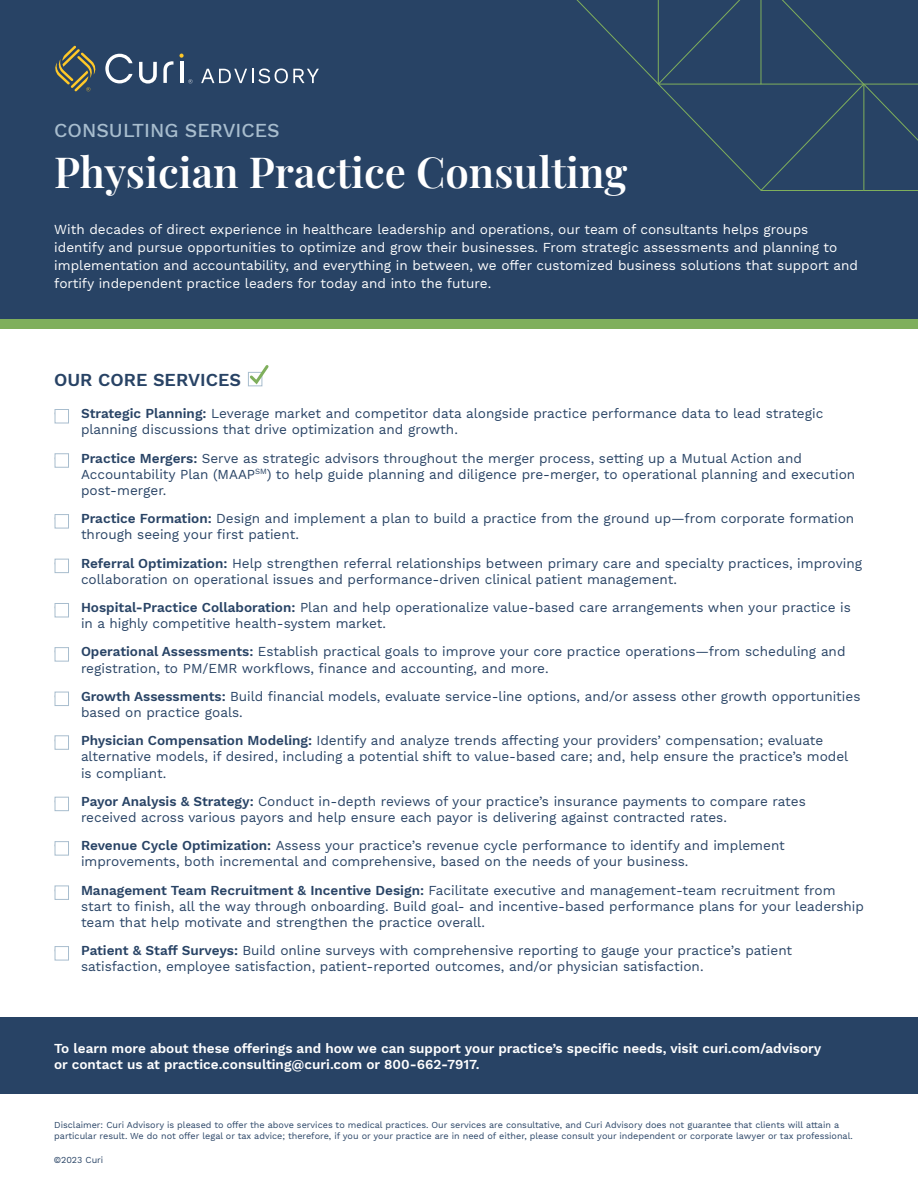
<style>
.page{position:relative;width:918px;height:1188px;background:#fff}
.page>*{position:absolute;margin:0;border:0;box-sizing:border-box;transform-origin:0 0}
.t1{font:600 42px "Playfair Display";color:#fff}
.t2{font:500 19.5px "Work Sans";color:#a8bdce}
.t3{font:600 18px "Work Sans";color:#284365}
.t4{font:13.5px/16.2px "Work Sans";color:#284365}
.t5{font:13.5px/18px "Work Sans";color:#fff}
.t6{font:600 13.5px/16.2px "Work Sans";color:#fff}
.t7{font:9px/10.8px "Work Sans";color:#284365}
.s1{font-weight:600}
</style>
<div class="page">
<div style="left:0;top:1018px;width:918px;height:76px;background:#284365"></div>
<div style="left:0;top:0;width:918px;height:326px;background:#284365"></div>
<div style="left:0;top:319px;width:918px;height:10px;background:#7faf5c"></div>
<svg style="left:105px;top:54px;width:28px;height:29px"></svg>
<svg style="left:139px;top:62px;width:18px;height:22px"></svg>
<svg style="left:163px;top:61px;width:10px;height:22px"></svg>
<hr style="left:180px;top:61px;width:3px;height:22px;background:#fff">
<svg style="left:188px;top:79px;width:5px;height:4px"></svg>
<svg style="left:179px;top:54px;width:5px;height:4px"></svg>
<svg style="left:55px;top:46px;width:41px;height:45px"></svg>
<svg style="left:201px;top:69px;width:118px;height:14px"></svg>
<svg style="left:576px;top:0;width:342px;height:191px"></svg>
<hr style="left:761px;top:190px;width:103px;height:1px;background:#7faf5c">
<hr style="left:864px;top:190px;width:54px;height:1px;background:#7faf5c">
<hr style="left:864px;top:84px;width:1px;height:107px;background:#7faf5c">
<div style="left:55px;top:409px;width:14px;height:14px;background:#fff;border:1px solid #a8bdce"></div>
<div style="left:55px;top:453px;width:14px;height:15px;background:#fff;border:1px solid #a8bdce"></div>
<div style="left:55px;top:514px;width:14px;height:14px;background:#fff;border:1px solid #a8bdce"></div>
<div style="left:55px;top:559px;width:14px;height:14px;background:#fff;border:1px solid #a8bdce"></div>
<div style="left:55px;top:603px;width:14px;height:14px;background:#fff;border:1px solid #a8bdce"></div>
<div style="left:55px;top:647px;width:14px;height:15px;background:#fff;border:1px solid #a8bdce"></div>
<div style="left:55px;top:692px;width:14px;height:14px;background:#fff;border:1px solid #a8bdce"></div>
<div style="left:55px;top:735px;width:14px;height:15px;background:#fff;border:1px solid #a8bdce"></div>
<div style="left:55px;top:841px;width:14px;height:15px;background:#fff;border:1px solid #a8bdce"></div>
<div style="left:55px;top:797px;width:14px;height:14px;background:#fff;border:1px solid #a8bdce"></div>
<div style="left:55px;top:886px;width:14px;height:14px;background:#fff;border:1px solid #a8bdce"></div>
<div style="left:55px;top:946px;width:14px;height:14px;background:#fff;border:1px solid #a8bdce"></div>
<svg style="left:248px;top:365px;width:21px;height:22px"></svg>
<p class="t2" style="left:54px;top:119px;width:227px">CONSULTING SERVICES</p>
<p class="t1" style="left:54px;top:139px;width:574px">Physician Practice Consulting</p>
<p class="t5" style="left:54px;top:221px;width:805px">With decades of direct experience in healthcare leadership and operations, our team of consultants helps groups identify and pursue opportunities to optimize and grow their businesses. From strategic assessments and planning to implementation and accountability, and everything in between, we offer customized business solutions that support and fortify independent practice leaders for today and into the future.</p>
<p class="t3" style="left:54px;top:369px;width:189px">OUR CORE SERVICES</p>
<p class="t4" style="left:81px;top:406px;width:744px;text-indent:-27px"><span class="s1">• Strategic Planning:</span> Leverage market and competitor data alongside practice performance data to lead strategic planning discussions that drive optimization and growth.</p>
<p class="t4" style="left:81px;top:450px;width:776px;text-indent:-27px"><span class="s1">• Practice Mergers:</span> Serve as strategic advisors throughout the merger process, setting up a Mutual Action and<br>Accountability Plan (MAAP<sup>SM</sup>) to help guide planning and diligence pre-merger, to operational planning and execution post-merger.</p>
<p class="t4" style="left:81px;top:511px;width:775px;text-indent:-27px"><span class="s1">• Practice Formation:</span> Design and implement a plan to build a practice from the ground up—from corporate formation through seeing your first patient.</p>
<p class="t4" style="left:81px;top:555px;width:783px;text-indent:-27px"><span class="s1">• Referral Optimization:</span> Help strengthen referral relationships between primary care and specialty practices, improving collaboration on operational issues and performance-driven clinical patient management.</p>
<p class="t4" style="left:81px;top:600px;width:771px;text-indent:-27px"><span class="s1">• Hospital-Practice Collaboration:</span> Plan and help operationalize value-based care arrangements when your practice is in a highly competitive health-system market.</p>
<p class="t4" style="left:81px;top:644px;width:766px;text-indent:-27px"><span class="s1">• Operational Assessments:</span> Establish practical goals to improve your core practice operations—from scheduling and registration, to PM/EMR workflows, finance and accounting, and more.</p>
<p class="t4" style="left:81px;top:689px;width:781px;text-indent:-27px"><span class="s1">• Growth Assessments:</span> Build financial models, evaluate service-line options, and/or assess other growth opportunities based on practice goals.</p>
<p class="t4" style="left:81px;top:733px;width:769px;text-indent:-27px"><span class="s1">• Physician Compensation Modeling:</span> Identify and analyze trends affecting your providers’ compensation; evaluate alternative models, if desired, including a potential shift to value-based care; and, help ensure the practice’s model is compliant.</p>
<p class="t4" style="left:81px;top:794px;width:726px;text-indent:-27px"><span class="s1">• Payor Analysis &amp; Strategy:</span> Conduct in-depth reviews of your practice’s insurance payments to compare rates received across various payors and help ensure each payor is delivering against contracted rates.</p>
<p class="t4" style="left:81px;top:838px;width:705px;text-indent:-27px"><span class="s1">• Revenue Cycle Optimization:</span> Assess your practice’s revenue cycle performance to identify and implement improvements, both incremental and comprehensive, based on the needs of your business.</p>
<p class="t4" style="left:81px;top:882px;width:785px;text-indent:-27px"><span class="s1">• Management Team Recruitment &amp; Incentive Design:</span> Facilitate executive and management-team recruitment from start to finish, all the way through onboarding. Build goal- and incentive-based performance plans for your leadership team that help motivate and strengthen the practice overall.</p>
<p class="t4" style="left:81px;top:943px;width:713px;text-indent:-27px"><span class="s1">• Patient &amp; Staff Surveys:</span> Build online surveys with comprehensive reporting to gauge your practice’s patient satisfaction, employee satisfaction, patient-reported outcomes, and/or physician satisfaction.</p>
<p class="t6" style="left:54px;top:1041px;width:769px">To learn more about these offerings and how we can support your practice’s specific needs, visit curi.com/advisory or contact us at practice.consulting@curi.com or 800-662-7917.</p>
<p class="t7" style="left:54px;top:1120px;width:800px">Disclaimer: Curi Advisory is pleased to offer the above services to medical practices. Our services are consultative, and Curi Advisory does not guarantee that clients will attain a particular result. We do not offer legal or tax advice; therefore, if you or your practice are in need of either, please consult your independent or corporate lawyer or tax professional.</p>
<p class="t7" style="left:54px;top:1155px;width:51px">©2023 Curi</p>
</div>
